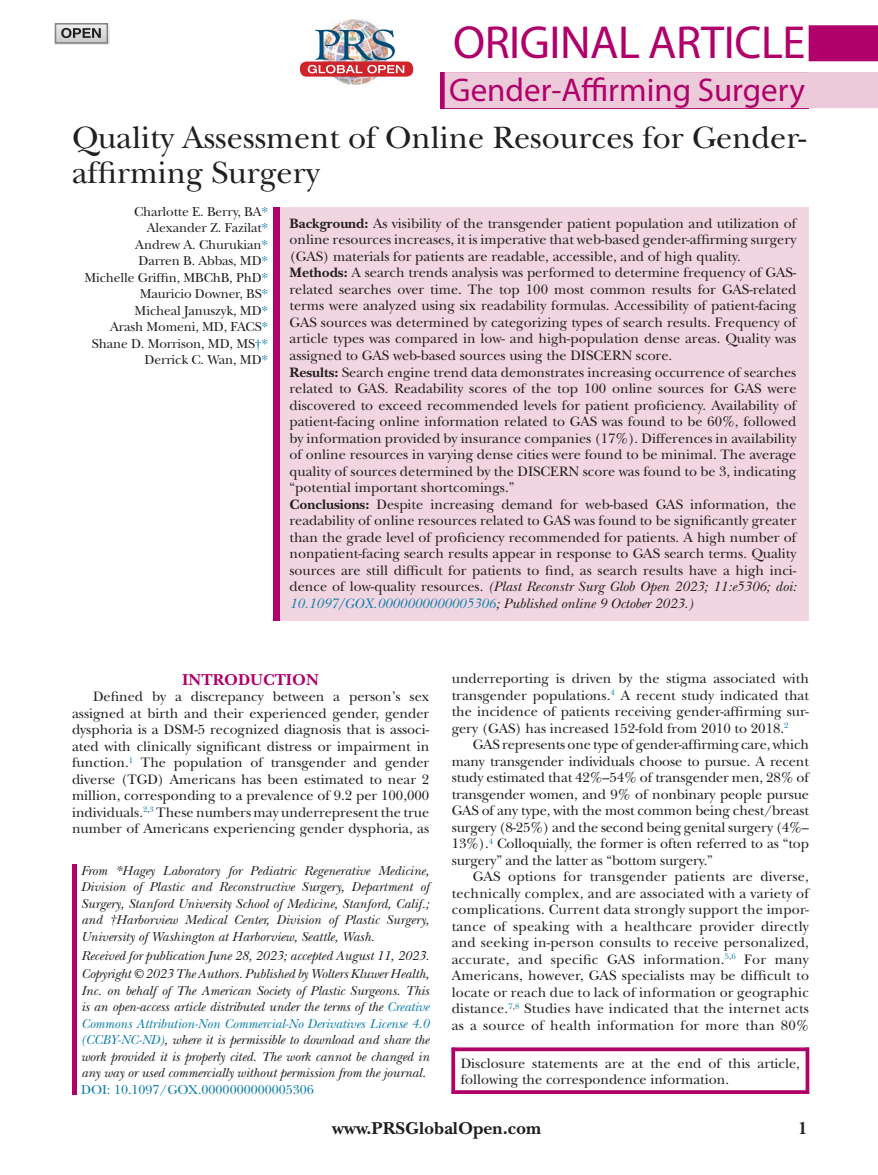
<style>
.page{position:relative;width:878px;height:1175px;background:#fff}
.page>*{position:absolute;margin:0;border:0;box-sizing:border-box;transform-origin:0 0}
.t1{font:46.5px "Myriad Pro";letter-spacing:-.01em;color:#b0016a}
.t2{font:33px "Myriad Pro";color:#b0016a}
.t3{font:32.25px/34.5px "New Baskerville Std";color:#231f20}
.t4{font:700 18px "New Baskerville Std";color:#231f20}
.t5{font:700 16.5px "New Baskerville Std";color:#b0016a}
.t6{font:14.25px/16.5px "New Baskerville Std";color:#231f20;text-align:justify}
.t7{font:italic 13.5px/16.5px "New Baskerville Std";letter-spacing:-.005em;color:#231f20;text-align:justify}
.t8{font:13.5px/16.5px "New Baskerville Std";letter-spacing:-.01em;color:#231f20;text-align:right}
.t9{font:13.5px "New Baskerville Std";color:#0f7eac}
.s1{color:#0f7eac}
.s2{font-weight:700}
.s3{font-style:italic}
.s4{font-style:italic;color:#0f7eac}
</style>
<div class="page">
<div style="left:444px;top:72px;width:434px;height:36px;background:#eccad9"></div>
<div style="left:808px;top:25px;width:70px;height:36px;background:#b0016a"></div>
<img style="left:331px;top:20px;width:48px;height:64px">
<div style="left:300px;top:61px;width:113px;height:16px;background:#d1232a;border-radius:7px"></div>
<img style="left:308px;top:29px;width:96px;height:44px">
<div style="left:274px;top:126px;width:534px;height:494px;background:#f1d6e1"></div>
<div style="left:274px;top:205px;width:6px;height:60px;background:#b0016a"></div>
<div style="left:274px;top:255px;width:6px;height:109px;background:#b0016a"></div>
<div style="left:274px;top:354px;width:6px;height:142px;background:#b0016a"></div>
<div style="left:274px;top:486px;width:6px;height:134px;background:#b0016a"></div>
<hr style="left:72px;top:864px;width:4px;height:82px;background:#b0016a">
<hr style="left:72px;top:946px;width:4px;height:19px;background:#b0016a">
<hr style="left:72px;top:965px;width:4px;height:118px;background:#b0016a">
<hr style="left:72px;top:1081px;width:4px;height:13px;background:#b0016a">
<div style="left:272px;top:126px;width:536px;height:80px;background:#fff"></div>
<img style="left:54px;top:23px;width:55px;height:22px">
<div style="left:55px;top:23px;width:53px;height:21px;border:2px solid #808285"></div>
<svg style="left:61px;top:28px;width:40px;height:10px"></svg>
<svg style="left:451px;top:1047px;width:4px;height:47px"></svg>
<svg style="left:805px;top:1047px;width:4px;height:47px"></svg>
<svg style="left:452px;top:1047px;width:356px;height:4px"></svg>
<svg style="left:452px;top:1090px;width:356px;height:4px"></svg>
<h1 class="t1" style="left:453px;top:14px;width:354px">Original Article</h1>
<h2 class="t2" style="left:449px;top:69px;width:357px">Gender-Affirming Surgery</h2>
<h3 class="t3" style="left:72px;top:121px;width:735px">Quality Assessment of Online Resources for Gender&shy;affirming Surgery</h3>
<p class="t8" style="left:84px;top:203px;width:185px">Charlotte E. Berry, BA<span class="s1">*<br></span>Alexander Z. Fazilat<span class="s1">*<br></span>Andrew A. Churukian<span class="s1">*<br></span>Darren B. Abbas, MD<span class="s1">*<br></span>Michelle Griffin, MBChB, PhD<span class="s1">*<br></span>Mauricio Downer, BS<span class="s1">*<br></span>Micheal Januszyk, MD<span class="s1">*<br></span>Arash Momeni, MD, FACS<span class="s1">*<br></span>Shane D. Morrison, MD, MS<span class="s1">†*<br></span>Derrick C. Wan, MD<span class="s1">*</span></p>
<p class="t6" style="left:289px;top:215px;width:508px;text-align:left"><span class="s2">Background:</span> As visibility of the transgender patient population and utilization of online resources increases, it is imperative that web-based gender-affirming surgery (GAS) materials for patients are readable, accessible, and of high quality.<br><span class="s2">Methods:</span> A search trends analysis was performed to determine frequency of GAS&shy;related searches over time. The top 100 most common results for GAS-related terms were analyzed using six readability formulas. Accessibility of patient-facing GAS sources was determined by categorizing types of search results. Frequency of article types was compared in low- and high-population dense areas. Quality was assigned to GAS web-based sources using the DISCERN score.<br><span class="s2">Results:</span> Search engine trend data demonstrates increasing occurrence of searches related to GAS. Readability scores of the top 100 online sources for GAS were discovered to exceed recommended levels for patient proficiency. Availability of patient-facing online information related to GAS was found to be 60%, followed by information provided by insurance companies (17%). Differences in availability of online resources in varying dense cities were found to be minimal. The average quality of sources determined by the DISCERN score was found to be 3, indicating “potential important shortcomings.”<br><span class="s2">Conclusions:</span> Despite increasing demand for web-based GAS information, the readability of online resources related to GAS was found to be significantly greater than the grade level of proficiency recommended for patients. A high number of nonpatient-facing search results appear in response to GAS search terms. Quality sources are still difficult for patients to find, as search results have a high inci&shy;dence of low-quality resources. <span class="s3">(Plast Reconstr Surg Glob Open 2023; 11:e5306; doi:<br></span><span class="s4">10.1097/GOX.0000000000005306</span><span class="s3">; Published online 9 October 2023.)</span></p>
<p class="t5" style="left:182px;top:670px;width:138px">INTRODUCTION</p>
<p class="t6" style="left:72px;top:688px;width:359px;text-indent:21px">Defined by a discrepancy between a person’s sex assigned at birth and their experienced gender, gender dysphoria is a DSM-5 recognized diagnosis that is associ&shy;ated with clinically significant distress or impairment in function.<sup>1</sup> The population of transgender and gender diverse (TGD) Americans has been estimated to near 2 million, corresponding to a prevalence of 9.2 per 100,000 individuals.<sup>2</sup><sup>,</sup><sup>3</sup> These numbers may underrepresent the true number of Americans experiencing gender dysphoria, as</p>
<p class="t7" style="left:81px;top:862px;width:350px">From *Hagey Laboratory for Pediatric Regenerative Medicine, Division of Plastic and Reconstructive Surgery, Department of Surgery, Stanford University School of Medicine, Stanford, Calif.; and †Harborview Medical Center, Division of Plastic Surgery, University of Washington at Harborview, Seattle, Wash.</p>
<p class="t7" style="left:81px;top:946px;width:350px;line-height:18.8px">Received for publication June 28, 2023; accepted August 11, 2023.<br>Copyright © 2023 The Authors. Published by Wolters Kluwer Health,</p>
<p class="t7" style="left:81px;top:982px;width:350px">Inc. on behalf of The American Society of Plastic Surgeons. This is an open-access article distributed under the terms of the <span class="s1">Creative Commons Attribution-Non Commercial-No Derivatives License 4.0 (CCBY-NC-ND)</span>, where it is permissible to download and share the work provided it is properly cited. The work cannot be changed in any way or used commercially without permission from the journal.</p>
<p class="t9" style="left:81px;top:1081px;width:234px">DOI: 10.1097/GOX.0000000000005306</p>
<p class="t6" style="left:451px;top:670px;width:359px">underreporting is driven by the stigma associated with transgender populations.<sup>4</sup> A recent study indicated that the incidence of patients receiving gender-affirming sur&shy;gery (GAS) has increased 152-fold from 2010 to 2018.<sup>2</sup></p>
<p class="t6" style="left:451px;top:736px;width:359px;text-indent:21px">GAS represents one type of gender-affirming care, which many transgender individuals choose to pursue. A recent study estimated that 42%–54% of transgender men, 28% of transgender women, and 9% of nonbinary people pursue GAS of any type, with the most common being chest/breast surgery (8-25%) and the second being genital surgery (4%– 13%).<sup>4</sup> Colloquially, the former is often referred to as “top surgery” and the latter as “bottom surgery.”</p>
<p class="t6" style="left:452px;top:868px;width:359px;text-indent:21px">GAS options for transgender patients are diverse, technically complex, and are associated with a variety of complications. Current data strongly support the impor&shy;tance of speaking with a healthcare provider directly and seeking in-person consults to receive personalized, accurate, and specific GAS information.<sup>5</sup><sup>,</sup><sup>6</sup> For many Americans, however, GAS specialists may be difficult to locate or reach due to lack of information or geographic distance.<sup>7</sup><sup>,</sup><sup>8</sup> Studies have indicated that the internet acts as a source of health information for more than 80%</p>
<p class="t6" style="left:460px;top:1054px;width:341px">Disclosure statements are at the end of this article, following the correspondence information.</p>
<p class="t4" style="left:332px;top:1118px;width:210px">www.PRSGlobalOpen.com</p>
<p class="t4" style="left:798px;top:1118px;width:11px">1</p>
</div>
